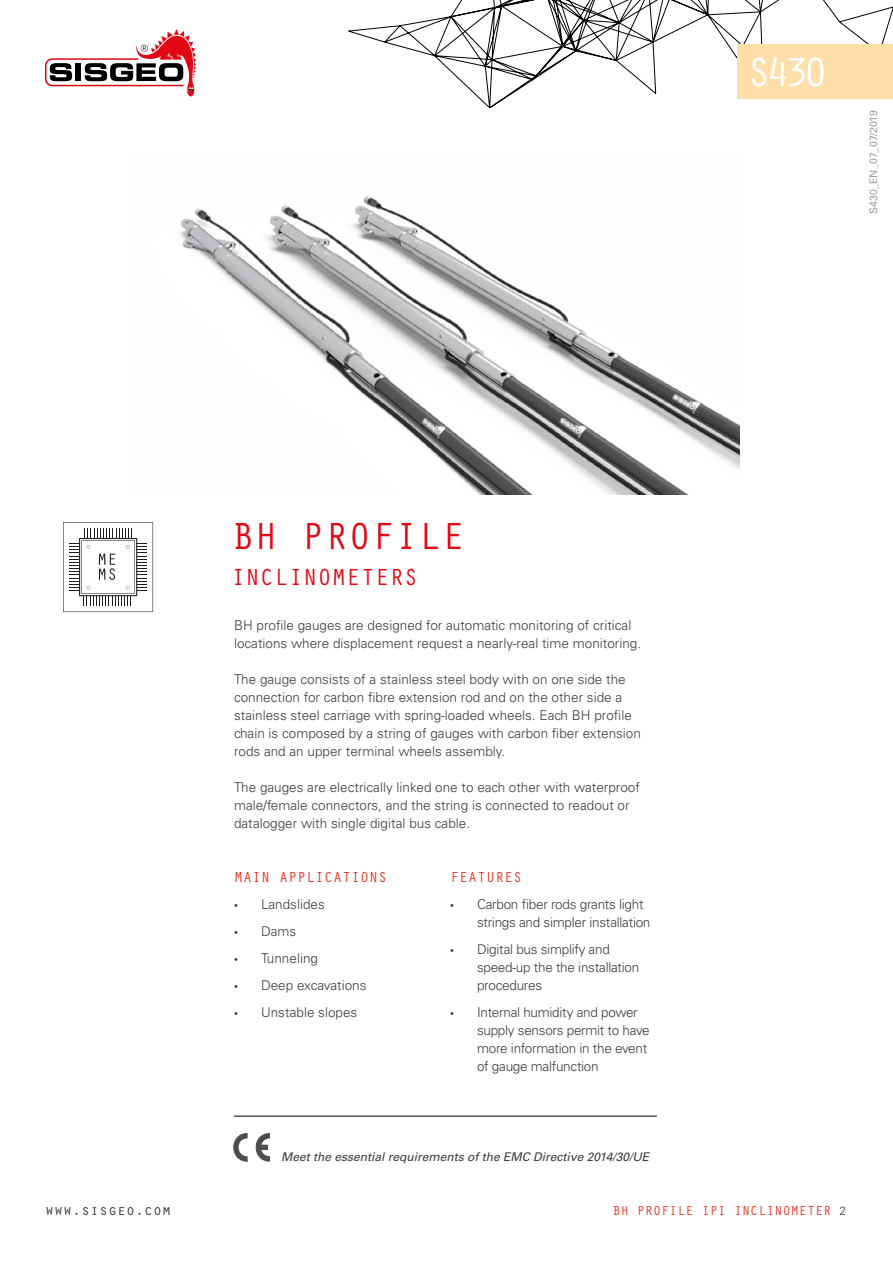
<style>
.page{position:relative;width:893px;height:1263px;background:#fff}
.page>*{position:absolute;margin:0;border:0;box-sizing:border-box;transform-origin:0 0}
.t1{font:42px "Orator Std";color:#fff}
.t2{font:39px "Orator Std";color:#e30613}
.t3{font:24px "Orator Std";color:#e30613}
.t4{font:15px "Orator Std";color:#e63323}
.t5{font:15px "Orator Std";color:#3c3c3b}
.t6{font:300 13.5px/18px "Univers LT Std";color:#3c3c3b}
.t7{font:300 13.5px/18px "Univers LT Std";letter-spacing:-.02em;color:#3c3c3b}
.t8{font:13.5px "Orator Std";color:#e63323}
.t9{font:italic 12px "Univers LT Std";color:#3c3c3b}
.t10{font:10.5px "Univers LT Std";color:#9d9d9c}
.s1{font-family:"Myriad Pro";font-weight:400}
.s2{font-family:"Univers LT Std";font-weight:300;font-size:12px;color:#3c3c3b}
</style>
<div class="page">
<svg style="left:348px;top:0;width:545px;height:108px"></svg>
<div style="left:737px;top:45px;width:156px;height:54px;background:#fedea9"></div>
<svg style="left:45px;top:29px;width:151px;height:68px"></svg>
<img style="left:180px;top:196px;width:560px;height:299px">
<svg style="left:256px;top:1133px;width:14px;height:28px"></svg>
<svg style="left:233px;top:1133px;width:14px;height:28px"></svg>
<hr style="left:234px;top:1116px;width:423px;height:1px;background:#000">
<svg style="left:63px;top:522px;width:90px;height:90px"></svg>
<h1 class="t1" style="left:746px;top:42px;width:83px">S430</h1>
<p class="t10" style="left:867px;top:214px;width:105px;rotate:-90deg">S430_EN_07_07/2019</p>
<h2 class="t2" style="left:231px;top:508px;width:235px">BH PROFILE</h2>
<h3 class="t3" style="left:231px;top:560px;width:189px">INCLINOMETERS</h3>
<p class="t6" style="left:234px;top:616px;width:409px">BH profile gauges are designed for automatic monitoring of critical locations where displacement request a nearly-real time monitoring.</p>
<p class="t6" style="left:234px;top:670px;width:408px">The gauge consists of a stainless steel body with on one side the connection for carbon fibre extension rod and on the other side a stainless steel carriage with spring-loaded wheels. Each BH profile chain is composed by a string of gauges with carbon fiber extension rods and an upper terminal wheels assembly.</p>
<p class="t6" style="left:234px;top:778px;width:407px">The gauges are electrically linked one to each other with waterproof male/female connectors, and the string is connected to readout or datalogger with single digital bus cable.</p>
<p class="t4" style="left:234px;top:866px;width:154px">MAIN APPLICATIONS</p>
<p class="t6" style="left:234px;top:895px;width:92px"><span class="s1">•</span> Landslides</p>
<p class="t6" style="left:234px;top:922px;width:64px"><span class="s1">•</span> Dams</p>
<p class="t6" style="left:234px;top:949px;width:85px"><span class="s1">•</span> Tunneling</p>
<p class="t6" style="left:234px;top:976px;width:134px"><span class="s1">•</span> Deep excavations</p>
<p class="t6" style="left:234px;top:1003px;width:125px"><span class="s1">•</span> Unstable slopes</p>
<p class="t4" style="left:450px;top:866px;width:73px">FEATURES</p>
<p class="t7" style="left:477px;top:895px;width:175px;text-indent:-27px"><span class="s1">•</span> Carbon fiber rods grants light strings and simpler installation</p>
<p class="t7" style="left:477px;top:940px;width:164px;text-indent:-27px"><span class="s1">•</span> Digital bus simplify and speed-up the the installation procedures</p>
<p class="t7" style="left:477px;top:1003px;width:174px;text-indent:-27px"><span class="s1">•</span> Internal humidity and power supply sensors permit to have more information in the event of gauge malfunction</p>
<p class="t9" style="left:281px;top:1149px;width:369px">Meet the essential requirements of the EMC Directive 2014/30/UE</p>
<p class="t5" style="left:45px;top:1199px;width:127px">www.sisgeo.com</p>
<p class="t8" style="left:613px;top:1201px;width:235px">BH PROFILE IPI INCLINOMETER <span class="s2">2</span></p>
</div>
